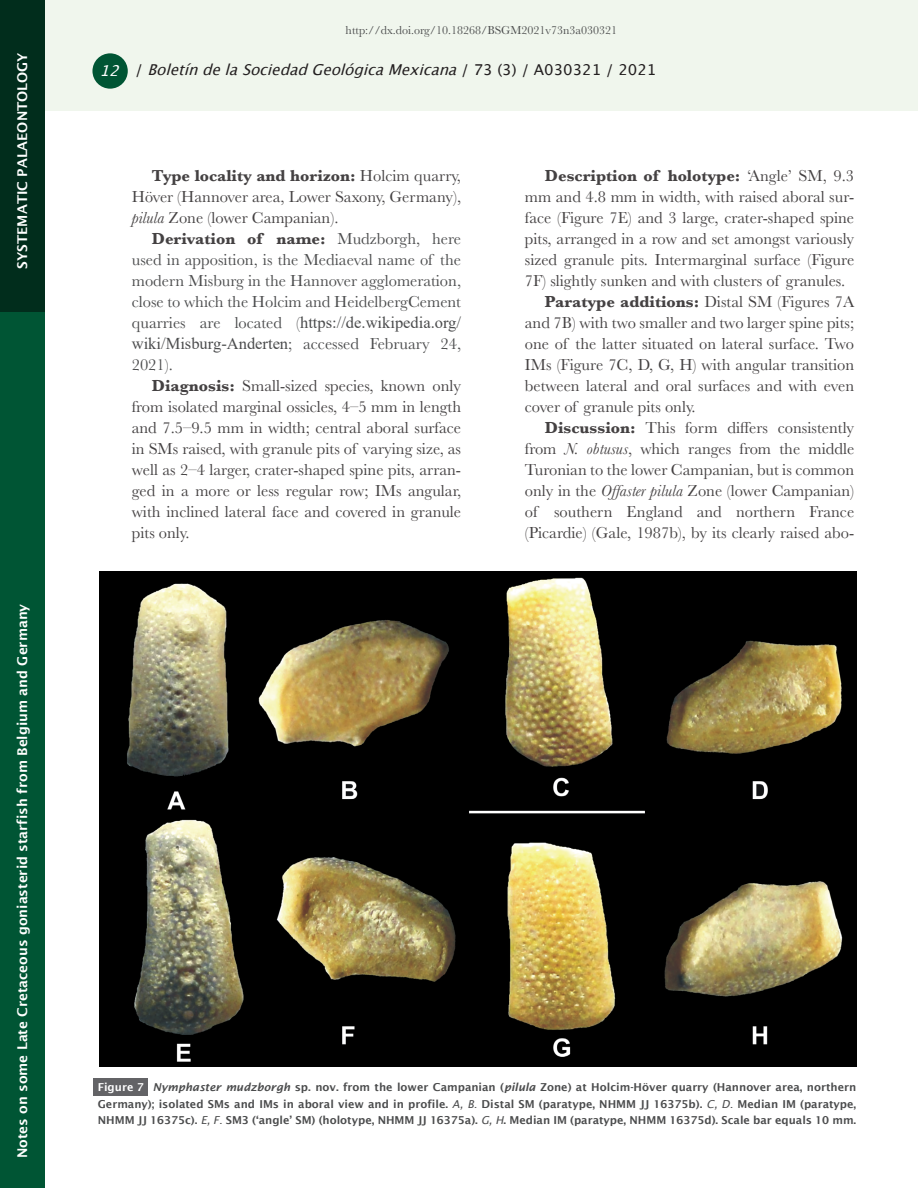
<style>
.page{position:relative;width:918px;height:1188px;background:#fff}
.page>*{position:absolute;margin:0;border:0;box-sizing:border-box;transform-origin:0 0}
.Texto_general{font:16.5px/21px "Baskerville";color:#444142;text-align:justify}
.Texto_general-2{font:16.5px/21px "Baskerville";color:#4b4c4d;text-align:justify}
.t1{font:italic 15px "Lucida Grande";color:#231f20}
.t2{font:italic 15px "Lucida Grande";color:#fff}
.Section{font:600 13.5px "Lucida Sans";color:#fff}
.t3{font:12px "Baskerville";color:#4b4c4d}
.Figure_foot{font:600 10.95px/16.5px "Lucida Sans";color:#4b4c4d;text-align:justify}
.Figure_foot_number{font:600 10.95px "Lucida Sans";color:#fff}
.s1{font-style:normal}
.s2{font-weight:700}
.s3{font-style:italic}
.s4{font-weight:700;color:#444142}
.s5{font-family:"Times New Roman"}
.s6{font-weight:400;font-style:italic}
</style>
<div class="page">
<div style="left:0;top:311px;width:44px;height:877px;background:#005534"></div>
<div style="left:45px;top:0;width:873px;height:111px;background:#f0f6ed"></div>
<div style="left:92px;top:53px;width:36px;height:36px;background:#005534;border-radius:50%"></div>
<div style="left:0;top:0;width:44px;height:311px;background:#012d1c"></div>
<img style="left:100px;top:571px;width:756px;height:496px">
<div style="left:94px;top:1079px;width:54px;height:17px;background:#636366"></div>
<p class="Section" style="left:15px;top:269px;width:218px;rotate:-90deg">SYSTEMATIC PALAEONTOLOGY</p>
<p class="Section" style="left:15px;top:1158px;width:556px;rotate:-90deg">Notes on some Late Cretaceous goniasterid starfish from Belgium and Germany</p>
<p class="t2" style="left:100px;top:60px;width:26px">12</p>
<p class="t3" style="left:346px;top:23px;width:273px">http://dx.doi.org/10.18268/BSGM2021v73n3a030321</p>
<p class="t1" style="left:135px;top:59px;width:523px"><span class="s1">/</span> BoletíndelaSociedadGeológicaMexicana<span class="s1">/ 7 3 ( 3 ) / A 0 3 0 3 2 1 / 2 0 2 1</span></p>
<p class="Texto_general" style="left:132px;top:166px;width:331px;text-indent:20px"><span class="s2">Type locality and horizon:</span> Holcim quarry, Höver (Hannover area, Lower Saxony, Germany), <span class="s3">pilula</span> Zone (lower Campanian).</p>
<p class="Texto_general-2" style="left:132px;top:229px;width:331px;text-indent:20px"><span class="s4">Derivation of name:</span> Mudzborgh, here used in apposition, is the Mediaeval name of the modern Misburg in the Hannover agglomeration, close to which the Holcim and HeidelbergCement quarries are located (<span class="s5">https://de.wikipedia.org/ wiki/Misburg-Anderten</span>; accessed February 24, 2021).</p>
<p class="Texto_general" style="left:132px;top:376px;width:331px;text-indent:20px"><span class="s2">Diagnosis:</span> Small-sized species, known only from isolated marginal ossicles, 4–5 mm in length and 7.5–9.5 mm in width; central aboral surface in SMs raised, with granule pits of varying size, as well as 2–4 larger, crater-shaped spine pits, arran&shy;ged in a more or less regular row; IMs angular, with inclined lateral face and covered in granule pits only.</p>
<p class="Texto_general" style="left:525px;top:166px;width:331px;text-indent:20px"><span class="s2">Description of holotype:</span> ‘Angle’ SM, 9.3 mm and 4.8 mm in width, with raised aboral sur&shy;face (Figure 7E) and 3 large, crater-shaped spine pits, arranged in a row and set amongst variously sized granule pits. Intermarginal surface (Figure 7F) slightly sunken and with clusters of granules.</p>
<p class="Texto_general" style="left:525px;top:292px;width:331px;text-indent:20px"><span class="s2">Paratype additions:</span> Distal SM (Figures 7A and 7B) with two smaller and two larger spine pits; one of the latter situated on lateral surface. Two IMs (Figure 7C, D, G, H) with angular transition between lateral and oral surfaces and with even cover of granule pits only.</p>
<p class="Texto_general" style="left:525px;top:418px;width:331px;text-indent:20px"><span class="s2">Discussion:</span> This form differs consistently from <span class="s3">N. obtusus</span>, which ranges from the middle Turonian to the lower Campanian, but is common only in the <span class="s3">Offaster pilula</span> Zone (lower Campanian) of southern England and northern France (Picardie) (Gale, 1987b), by its clearly raised abo-</p>
<p class="Figure_foot" style="left:98px;top:1079px;width:760px;text-indent:55px"><span class="s3">Nymphaster mudzborgh</span> sp. nov. from the lower Campanian (<span class="s3">pilula</span> Zone) at Holcim-Höver quarry (Hannover area, northern Germany); isolated SMs and IMs in aboral view and in profile. <span class="s6">A, B.</span> Distal SM (paratype, NHMM JJ 16375b). <span class="s6">C, D.</span> Median IM (paratype, NHMM JJ 16375c). <span class="s6">E, F.</span> SM3 (‘angle’ SM) (holotype, NHMM JJ 16375a). <span class="s6">G, H</span>. Median IM (paratype, NHMM 16375d). Scale bar equals 10 mm.</p>
<p class="Figure_foot_number" style="left:98px;top:1081px;width:48px">Figure 7</p>
</div>
